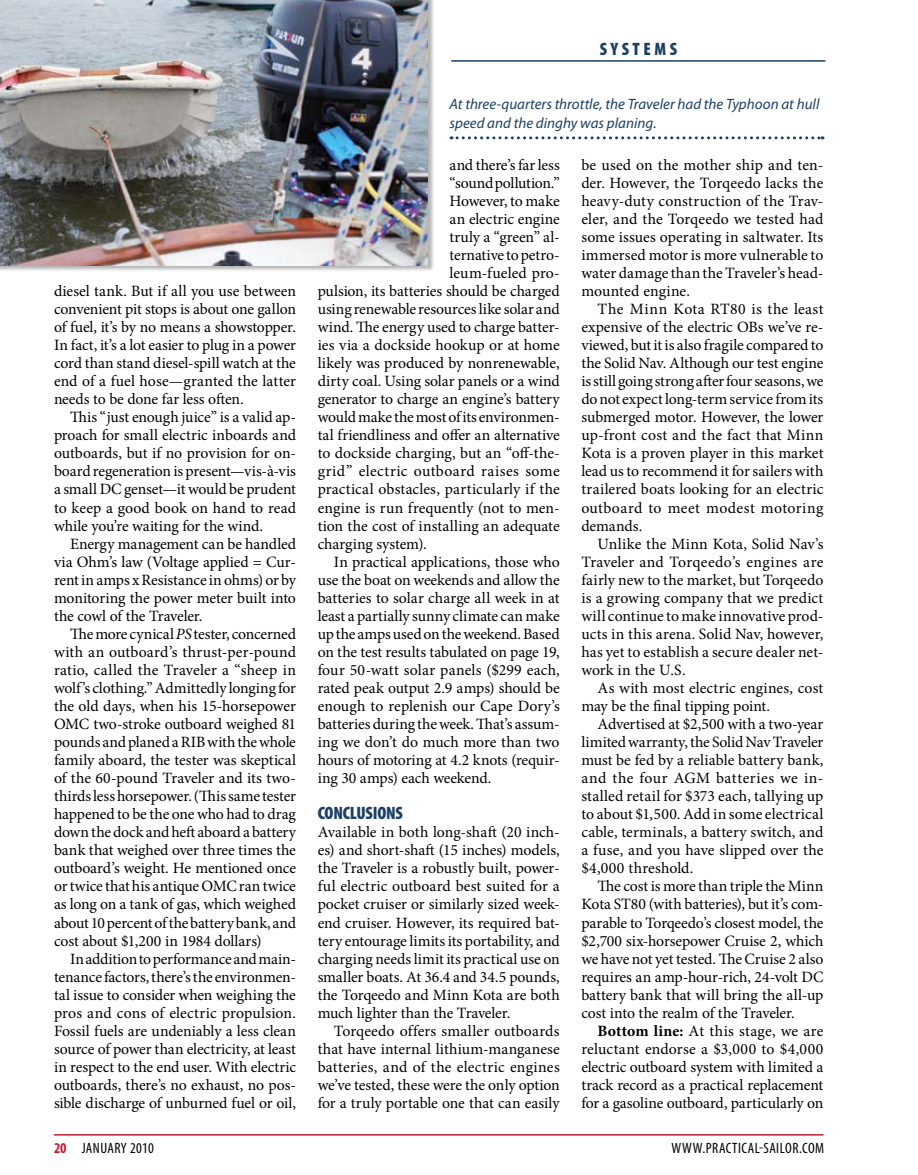
<style>
.page{position:relative;width:918px;height:1175px;background:#fff}
.page>*{position:absolute;margin:0;border:0;box-sizing:border-box;transform-origin:0 0}
.t1{font:900 condensed 18px "Myriad Pro";letter-spacing:-.01em;color:#1b4064}
.t2{font:900 condensed 18px "Myriad Pro";letter-spacing:.195em;color:#1b4064}
.t3{font:15.75px/18px "Minion Pro";letter-spacing:-.005em;color:#000;text-align:justify}
.t4{font:15.75px "Minion Pro";letter-spacing:.03em;color:#000}
.t5{font:15.75px "Minion Pro";letter-spacing:-.025em;color:#000}
.t6{font:italic 15px/19.5px "Myriad Pro";color:#1b4064}
.t7{font:condensed 15px "Myriad Pro";letter-spacing:.03em;color:#000}
.s1{font-style:italic}
.s2{font-weight:700}
.s3{font-weight:700;color:#c41f30}
</style>
<div class="page">
<hr style="left:54px;top:1134px;width:770px;height:1px;background:#c41f30">
<hr style="left:917px;top:342px;width:1px;height:832px;background:#dbe4f1">
<hr style="left:917px;top:313px;width:1px;height:47px;background:#fff">
<hr style="left:917px;top:314px;width:1px;height:38px;background:#1b4064">
<hr style="left:451px;top:60px;width:374px;height:2px;background:#1b4064">
<div style="left:0;top:0;width:435px;height:273px;background:#000;opacity:.3"></div>
<img style="left:0;top:0;width:428px;height:265px">
<svg style="left:451px;top:136px;width:372px;height:3px"></svg>
<p class="t2" style="left:600px;top:38px;width:79px">SYSTEMS</p>
<p class="t3" style="left:54px;top:282px;width:244px">diesel tank. But if all you use between convenient pit stops is about one gallon of fuel, it’s by no means a showstopper.<br>In fact, it’s a lot easier to plug in a power cord than stand diesel-spill watch at the end of a fuel hose—granted the latter needs to be done far less often.</p>
<p class="t3" style="left:54px;top:408px;width:244px;text-indent:16px">This “just enough juice” is a valid ap&shy;proach for small electric inboards and outboards, but if no provision for on&shy;board regeneration is present—vis-à-vis a small DC genset—it would be prudent to keep a good book on hand to read while you’re waiting for the wind.</p>
<p class="t3" style="left:54px;top:534px;width:244px;text-indent:16px">Energy management can be handled via Ohm’s law (Voltage applied = Cur&shy;rent in amps x Resistance in ohms) or by monitoring the power meter built into the cowl of the Traveler.</p>
<p class="t3" style="left:54px;top:625px;width:244px;text-indent:16px">The more cynical <span class="s1">PS</span> tester, concerned with an outboard’s thrust-per-pound ratio, called the Traveler a “sheep in wolf’s clothing.” Admittedly longing for the old days, when his 15-horsepower OMC two-stroke outboard weighed 81 pounds and planed a RIB with the whole family aboard, the tester was skeptical of the 60-pound Traveler and its two&shy;thirds less horsepower. (This same tester happened to be the one who had to drag down the dock and heft aboard a battery bank that weighed over three times the outboard’s weight. He mentioned once or twice that his antique OMC ran twice as long on a tank of gas, which weighed about 10 percent of the battery bank, and cost about $1,200 in 1984 dollars)</p>
<p class="t3" style="left:54px;top:949px;width:244px;text-indent:16px">In addition to performance and main&shy;tenance factors, there’s the environmen&shy;tal issue to consider when weighing the pros and cons of electric propulsion.<br>Fossil fuels are undeniably a less clean source of power than electricity, at least in respect to the end user. With electric outboards, there’s no exhaust, no pos&shy;sible discharge of unburned fuel or oil,</p>
<p class="t6" style="left:450px;top:94px;width:371px">At three-quarters throttle, the Traveler had the Typhoon at hull speed and the dinghy was planing.</p>
<p class="t3" style="left:450px;top:156px;width:112px">and there’s far less</p>
<p class="t5" style="left:450px;top:172px;width:112px">“sound pollution.”</p>
<p class="t3" style="left:450px;top:192px;width:112px">However, to make</p>
<p class="t3" style="left:450px;top:210px;width:112px">an electric engine</p>
<p class="t3" style="left:450px;top:228px;width:112px">truly a “green” al-</p>
<p class="t3" style="left:450px;top:246px;width:112px">ternative to petro-</p>
<p class="t3" style="left:450px;top:264px;width:112px">leum-fueled pro-</p>
<p class="t3" style="left:318px;top:282px;width:243px">pulsion, its batteries should be charged</p>
<p class="t3" style="left:318px;top:300px;width:244px">using renewable resources like solar and</p>
<p class="t3" style="left:318px;top:318px;width:244px">wind. The energy used to charge batter-</p>
<p class="t3" style="left:318px;top:336px;width:244px">ies via a dockside hookup or at home</p>
<p class="t3" style="left:318px;top:354px;width:244px">likely was produced by nonrenewable,</p>
<p class="t3" style="left:318px;top:372px;width:244px">dirty coal. Using solar panels or a wind</p>
<p class="t3" style="left:318px;top:390px;width:244px">generator to charge an engine’s battery</p>
<p class="t3" style="left:318px;top:408px;width:244px">would make the most of its environmen-</p>
<p class="t3" style="left:318px;top:426px;width:244px">tal friendliness and offer an alternative</p>
<p class="t3" style="left:318px;top:444px;width:244px">to dockside charging, but an “off-the-</p>
<p class="t4" style="left:318px;top:461px;width:244px">grid” electric outboard raises some</p>
<p class="t3" style="left:318px;top:480px;width:244px">practical obstacles, particularly if the</p>
<p class="t3" style="left:318px;top:498px;width:244px">engine is run frequently (not to men-</p>
<p class="t3" style="left:318px;top:516px;width:244px">tion the cost of installing an adequate</p>
<p class="t3" style="left:318px;top:534px;width:111px">charging system).</p>
<p class="t3" style="left:334px;top:552px;width:227px">In practical applications, those who</p>
<p class="t3" style="left:318px;top:570px;width:244px">use the boat on weekends and allow the</p>
<p class="t3" style="left:318px;top:589px;width:244px">batteries to solar charge all week in at</p>
<p class="t3" style="left:318px;top:607px;width:243px">least a partially sunny climate can make</p>
<p class="t3" style="left:318px;top:625px;width:244px">up the amps used on the weekend. Based</p>
<p class="t3" style="left:318px;top:643px;width:243px">on the test results tabulated on page 19,</p>
<p class="t3" style="left:318px;top:661px;width:244px">four 50-watt solar panels ($299 each,</p>
<p class="t3" style="left:318px;top:679px;width:244px">rated peak output 2.9 amps) should be</p>
<p class="t3" style="left:318px;top:697px;width:244px">enough to replenish our Cape Dory’s</p>
<p class="t3" style="left:318px;top:715px;width:244px">batteries during the week. That’s assum-</p>
<p class="t3" style="left:318px;top:733px;width:243px">ing we don’t do much more than two</p>
<p class="t3" style="left:318px;top:751px;width:244px">hours of motoring at 4.2 knots (requir-</p>
<p class="t3" style="left:318px;top:769px;width:175px">ing 30 amps) each weekend.</p>
<p class="t1" style="left:318px;top:801px;width:87px">CONCLUSIONS</p>
<p class="t3" style="left:318px;top:823px;width:244px">Available in both long-shaft (20 inch&shy;es) and short-shaft (15 inches) models, the Traveler is a robustly built, power&shy;ful electric outboard best suited for a pocket cruiser or similarly sized week&shy;end cruiser. However, its required bat&shy;tery entourage limits its portability, and charging needs limit its practical use on smaller boats. At 36.4 and 34.5 pounds, the Torqeedo and Minn Kota are both much lighter than the Traveler.</p>
<p class="t3" style="left:318px;top:1021px;width:244px;text-indent:16px">Torqeedo offers smaller outboards that have internal lithium-manganese batteries, and of the electric engines we’ve tested, these were the only option for a truly portable one that can easily</p>
<p class="t3" style="left:581px;top:156px;width:244px">be used on the mother ship and ten&shy;der. However, the Torqeedo lacks the heavy-duty construction of the Trav&shy;eler, and the Torqeedo we tested had some issues operating in saltwater. Its immersed motor is more vulnerable to water damage than the Traveler’s head&shy;mounted engine.</p>
<p class="t3" style="left:581px;top:300px;width:244px;text-indent:16px">The Minn Kota RT80 is the least expensive of the electric OBs we’ve re&shy;viewed, but it is also fragile compared to the Solid Nav. Although our test engine is still going strong after four seasons, we do not expect long-term service from its submerged motor. However, the lower up-front cost and the fact that Minn Kota is a proven player in this market lead us to recommend it for sailers with trailered boats looking for an electric outboard to meet modest motoring demands.</p>
<p class="t3" style="left:581px;top:534px;width:244px;text-indent:16px">Unlike the Minn Kota, Solid Nav’s Traveler and Torqeedo’s engines are fairly new to the market, but Torqeedo is a growing company that we predict will continue to make innovative prod&shy;ucts in this arena. Solid Nav, however, has yet to establish a secure dealer net&shy;work in the U.S.</p>
<p class="t3" style="left:581px;top:679px;width:244px;text-indent:16px">As with most electric engines, cost may be the final tipping point.</p>
<p class="t3" style="left:581px;top:715px;width:244px;text-indent:16px">Advertised at $2,500 with a two-year limited warranty, the Solid Nav Traveler must be fed by a reliable battery bank, and the four AGM batteries we in&shy;stalled retail for $373 each, tallying up to about $1,500. Add in some electrical cable, terminals, a battery switch, and a fuse, and you have slipped over the $4,000 threshold.</p>
<p class="t3" style="left:581px;top:877px;width:244px;text-indent:16px">The cost is more than triple the Minn Kota ST80 (with batteries), but it’s com&shy;parable to Torqeedo’s closest model, the $2,700 six-horsepower Cruise 2, which we have not yet tested. The Cruise 2 also requires an amp-hour-rich, 24-volt DC battery bank that will bring the all-up cost into the realm of the Traveler.</p>
<p class="t3" style="left:581px;top:1021px;width:244px;text-indent:16px"><span class="s2">Bottom line:</span> At this stage, we are reluctant endorse a $3,000 to $4,000 electric outboard system with limited a track record as a practical replacement for a gasoline outboard, particularly on</p>
<p class="t7" style="left:54px;top:1138px;width:101px"><span class="s3">20</span> JANUARY 2010</p>
<p class="t7" style="left:672px;top:1138px;width:154px">WWW.PRACTICAL-SAILOR.COM</p>
</div>
